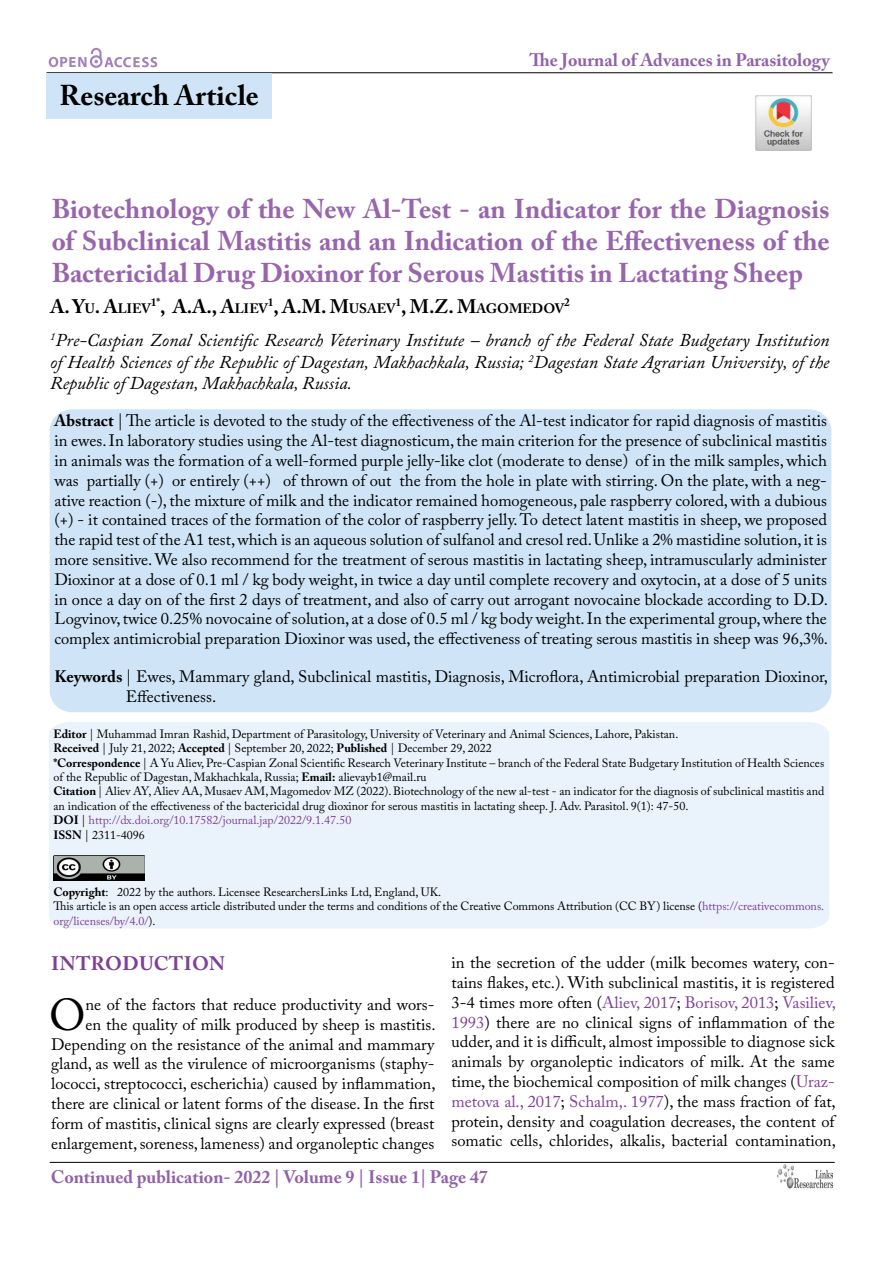
<style>
.page{position:relative;width:893px;height:1263px;background:#fff}
.page>*{position:absolute;margin:0;border:0;box-sizing:border-box;transform-origin:0 0}
.t1{font:44.4px "Adobe Caslon Pro";color:#000}
.t2{font:700 28.5px "Adobe Caslon Pro";color:#000}
.t3{font:700 27px/32.4px "Adobe Caslon Pro";color:#7f3f98;text-align:justify}
.t4{font:700 19.5px "Adobe Caslon Pro";color:#000}
.t5{font:700 19.5px "Adobe Caslon Pro";letter-spacing:.015em;color:#7f3f98}
.t6{font:italic 18px/21.6px "Adobe Caslon Pro";color:#000;text-align:justify}
.t7{font:700 18px "Adobe Caslon Pro";color:#9161a9}
.t8{font:16.5px/19.8px "Adobe Caslon Pro";color:#000;text-align:justify}
.t9{font:700 13.65px "Adobe Caslon Pro";color:#000}
.t10{font:12px/14.4px "Adobe Caslon Pro";color:#000}
.t11{font:700 11.4px "Adobe Caslon Pro";color:#000}
.s1{font-size:13.65px}
.s2{font-size:19.5px}
.s3{font-weight:700}
.s4{color:#7f3f98}
</style>
<div class="page">
<hr style="left:47px;top:72px;width:785px;height:1px;background:#000">
<hr style="left:50px;top:1162px;width:785px;height:1px;background:#000">
<svg style="left:49px;top:48px;width:108px;height:20px"></svg>
<img style="left:777px;top:1164px;width:56px;height:25px">
<div style="left:47px;top:74px;width:225px;height:45px;background:#cfe5f7"></div>
<div style="left:50px;top:409px;width:781px;height:303px;background:#cfe5f7;border-radius:22px"></div>
<div style="left:49px;top:722px;width:780px;height:206px;background:#eaf3fb"></div>
<img style="left:53px;top:855px;width:92px;height:26px">
<img style="left:756px;top:96px;width:55px;height:55px">
<h2 class="t2" style="left:60px;top:78px;width:201px">Research Article</h2>
<p class="t7" style="left:530px;top:50px;width:303px">The Journal of Advances in Parasitology</p>
<h3 class="t3" style="left:51px;top:192px;width:780px">Biotechnology of the New Al-Test - an Indicator for the Diagnosis of Subclinical Mastitis and an Indication of the Effectiveness of the Bactericidal Drug Dioxinor for Serous Mastitis in Lactating Sheep</h3>
<p class="t4" style="left:50px;top:295px;width:347px">A. Y<span class="s1">U</span>. A<span class="s1">LIEV</span><sup>1*</sup>, A.A., A<span class="s1">LIEV</span><sup>1</sup>, A.M. M<span class="s1">USAEV</span></p>
<p class="t9" style="left:395px;top:300px;width:170px"><sup>1</sup><span class="s2">, M.Z. M</span>AGOMEDOV</p>
<p class="t11" style="left:564px;top:296px;width:7px">2</p>
<p class="t6" style="left:50px;top:329px;width:781px"><sup>1</sup>Pre-Caspian Zonal Scientific Research Veterinary Institute – branch of the Federal State Budgetary Institution of Health Sciences of the Republic of Dagestan, Makhachkala, Russia; <sup>2</sup>Dagestan State Agrarian University, of the Republic of Dagestan, Makhachkala, Russia.</p>
<p class="t8" style="left:54px;top:411px;width:775px"><span class="s3">Abstract</span> | The article is devoted to the study of the effectiveness of the Al-test indicator for rapid diagnosis of mastitis in ewes. In laboratory studies using the Al-test diagnosticum, the main criterion for the presence of subclinical mastitis in animals was the formation of a well-formed purple jelly-like clot (moderate to dense) of in the milk samples, which was partially (+) or entirely (++) of thrown of out the from the hole in plate with stirring. On the plate, with a neg&shy;ative reaction (-), the mixture of milk and the indicator remained homogeneous, pale raspberry colored, with a dubious (+) - it contained traces of the formation of the color of raspberry jelly. To detect latent mastitis in sheep, we proposed the rapid test of the A1 test, which is an aqueous solution of sulfanol and cresol red. Unlike a 2% mastidine solution, it is more sensitive. We also recommend for the treatment of serous mastitis in lactating sheep, intramuscularly administer Dioxinor at a dose of 0.1 ml / kg body weight, in twice a day until complete recovery and oxytocin, at a dose of 5 units in once a day on of the first 2 days of treatment, and also of carry out arrogant novocaine blockade according to D.D.<br>Logvinov, twice 0.25% novocaine of solution, at a dose of 0.5 ml / kg body weight. In the experimental group, where the complex antimicrobial preparation Dioxinor was used, the effectiveness of treating serous mastitis in sheep was 96,3%.</p>
<p class="t8" style="left:126px;top:666px;width:704px;text-indent:-71px"><span class="s3">Keywords</span> | Ewes, Mammary gland, Subclinical mastitis, Diagnosis, Microflora, Antimicrobial preparation Dioxinor,<br>Effectiveness.</p>
<p class="t10" style="left:53px;top:726px;width:772px"><span class="s3">Editor</span> | Muhammad Imran Rashid, Department of Parasitology, University of Veterinary and Animal Sciences, Lahore, Pakistan.<br><span class="s3">Received</span> | July 21, 2022; <span class="s3">Accepted</span> | September 20, 2022; <span class="s3">Published</span> | December 29, 2022<br><span class="s3">*Correspondence</span> | A Yu Aliev, Pre-Caspian Zonal Scientific Research Veterinary Institute – branch of the Federal State Budgetary Institution of Health Sciences of the Republic of Dagestan, Makhachkala, Russia; <span class="s3">Email:</span> alievayb1@mail.ru<br><span class="s3">Citation</span> | Aliev AY, Aliev AA, Musaev AM, Magomedov MZ (2022). Biotechnology of the new al-test - an indicator for the diagnosis of subclinical mastitis and an indication of the effectiveness of the bactericidal drug dioxinor for serous mastitis in lactating sheep. J. Adv. Parasitol. 9(1): 47-50.<br><span class="s3">DOI</span> | <span class="s4">http://dx.doi.org/10.17582/journal.jap/2022/9.1.47.50<br></span><span class="s3">ISSN</span> | 2311-4096</p>
<p class="t10" style="left:53px;top:884px;width:772px"><span class="s3">Copyright</span>: 2022 by the authors. Licensee ResearchersLinks Ltd, England, UK.<br>This article is an open access article distributed under the terms and conditions of the Creative Commons Attribution (CC BY) license (<span class="s4">https://creativecommons. org/licenses/by/4.0/</span>).</p>
<p class="t5" style="left:51px;top:952px;width:175px">INTRODUCTION</p>
<h1 class="t1" style="left:49px;top:988px;width:38px">O</h1>
<p class="t8" style="left:51px;top:994px;width:386px;text-align:right">ne of the factors that reduce productivity and wors-<br>en the quality of milk produced by sheep is mastitis.<br>Depending on the resistance of the animal and mammary gland, as well as the virulence of microorganisms (staphy&shy;lococci, streptococci, escherichia) caused by inflammation, there are clinical or latent forms of the disease. In the first form of mastitis, clinical signs are clearly expressed (breast enlargement, soreness, lameness) and organoleptic changes</p>
<p class="t8" style="left:451px;top:953px;width:386px">in the secretion of the udder (milk becomes watery, con&shy;tains flakes, etc.). With subclinical mastitis, it is registered 3-4 times more often (<span class="s4">Aliev, 2017</span>; <span class="s4">Borisov, 2013</span>; <span class="s4">Vasiliev, 1993</span>) there are no clinical signs of inflammation of the udder, and it is difficult, almost impossible to diagnose sick animals by organoleptic indicators of milk. At the same time, the biochemical composition of milk changes (<span class="s4">Uraz&shy;metova al., 2017</span>; <span class="s4">Schalm,. 1977</span>), the mass fraction of fat, protein, density and coagulation decreases, the content of somatic cells, chlorides, alkalis, bacterial contamination,</p>
<p class="t7" style="left:51px;top:1166px;width:438px">Continued publication- 2022 | Volume 9 | Issue 1| Page 47</p>
</div>
